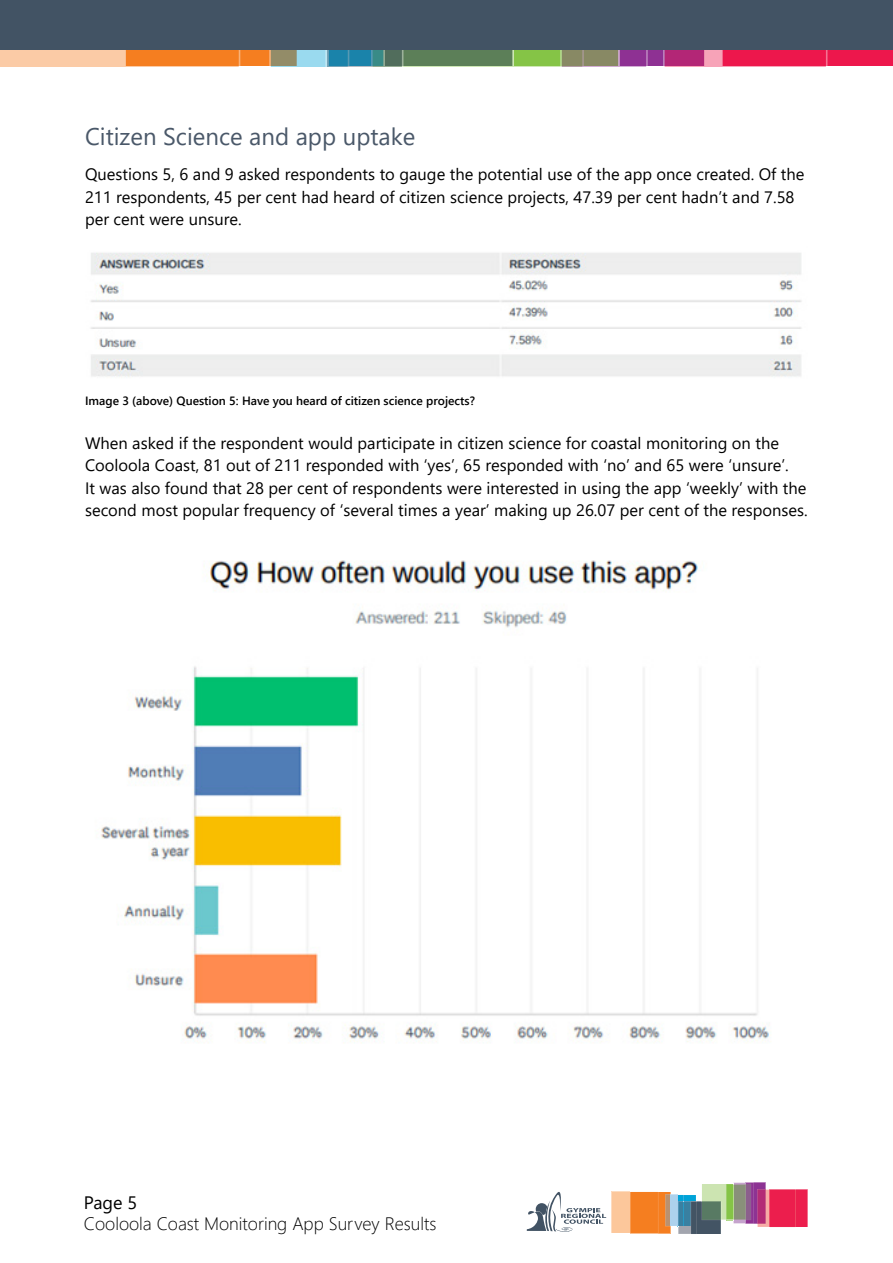
<style>
.page{position:relative;width:893px;height:1263px;background:#fff}
.page>*{position:absolute;margin:0;border:0;box-sizing:border-box;transform-origin:0 0}
.t1{font:24px "Segoe UI";color:#4a5869}
.t2{font:300 18px "Segoe UI";color:#000}
.t3{font:18px "Segoe UI";color:#000}
.t4{font:16.5px/22.5px "Segoe UI";color:#000}
.t5{font:600 12px "Segoe UI";color:#000}
</style>
<div class="page">
<svg style="left:527px;top:1182px;width:281px;height:52px"></svg>
<div style="left:0;top:0;width:893px;height:58px;background:#425364"></div>
<svg style="left:0;top:51px;width:893px;height:15px;background:#b67769"></svg>
<img style="left:91px;top:252px;width:711px;height:126px">
<img style="left:101px;top:560px;width:668px;height:483px">
<h1 class="t1" style="left:85px;top:114px;width:332px">Citizen Science and app uptake</h1>
<p class="t4" style="left:85px;top:162px;width:721px">Questions 5, 6 and 9 asked respondents to gauge the potential use of the app once created. Of the<br>211 respondents, 45 per cent had heard of citizen science projects, 47.39 per cent hadn’t and 7.58 per cent were unsure.</p>
<p class="t5" style="left:85px;top:389px;width:391px">Image 3 (above) Question 5: Have you heard of citizen science projects?</p>
<p class="t4" style="left:85px;top:430px;width:724px">When asked if the respondent would participate in citizen science for coastal monitoring on the Cooloola Coast, 81 out of 211 responded with ‘yes’, 65 responded with ‘no’ and 65 were ‘unsure’.<br>It was also found that 28 per cent of respondents were interested in using the app ‘weekly’ with the second most popular frequency of ‘several times a year’ making up 26.07 per cent of the responses.</p>
<p class="t3" style="left:84px;top:1185px;width:55px">Page 5</p>
<p class="t2" style="left:84px;top:1207px;width:354px">Cooloola Coast Monitoring App Survey Results</p>
</div>
